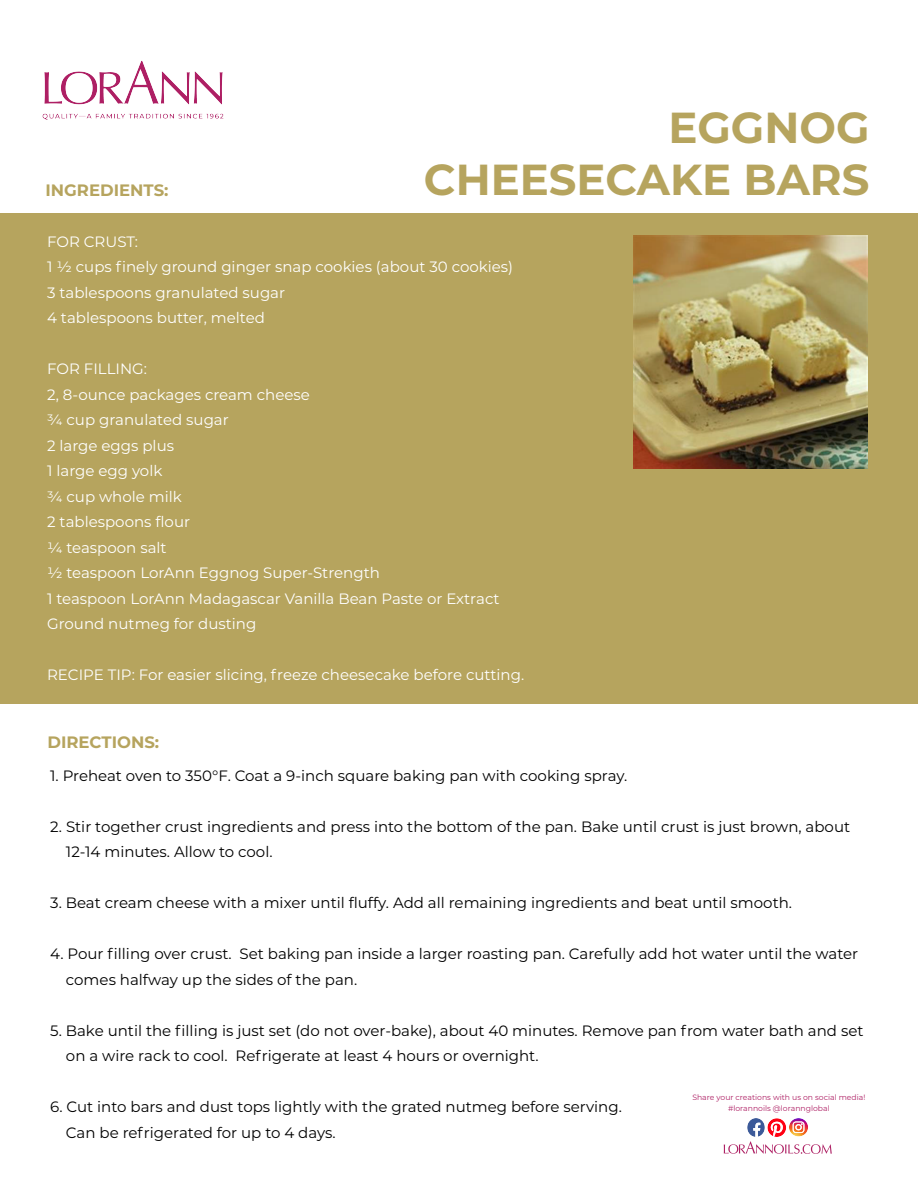
<style>
.page{position:relative;width:918px;height:1188px;background:#fff}
.page>*{position:absolute;margin:0;border:0;box-sizing:border-box;transform-origin:0 0}
.t1{font:700 43.35px/52.1px "Montserrat";color:#b6a45e;text-align:right}
.t2{font:700 16.5px "Montserrat";color:#b6a45e}
.t3{font:15px/25.5px "Montserrat";color:#000}
.t4{font:15px/25.5px "Montserrat";color:#fff}
.t5{font:7.65px/10.8px "Montserrat";color:#ae1f64;text-align:center}
</style>
<div class="page">
<div style="left:0;top:213px;width:918px;height:491px;background:#b6a45e"></div>
<img style="left:723px;top:1141px;width:109px;height:13px">
<img style="left:747px;top:1118px;width:39px;height:19px">
<img style="left:789px;top:1118px;width:19px;height:19px">
<img style="left:42px;top:60px;width:182px;height:60px">
<img style="left:634px;top:235px;width:233px;height:234px">
<p class="t2" style="left:46px;top:178px;width:124px">INGREDIENTS:</p>
<h1 class="t1" style="left:424px;top:100px;width:447px">EGGNOG<br>CHEESECAKE BARS</h1>
<p class="t4" style="left:47px;top:228px;width:468px">FOR CRUST:<br>1 ½ cups finely ground ginger snap cookies (about 30 cookies)<br>3 tablespoons granulated sugar<br>4 tablespoons butter, melted</p>
<p class="t4" style="left:47px;top:356px;width:454px">FOR FILLING:<br>2, 8-ounce packages cream cheese<br>¾ cup granulated sugar<br>2 large eggs plus<br>1 large egg yolk<br>¾ cup whole milk<br>2 tablespoons flour<br>¼ teaspoon salt<br>½ teaspoon LorAnn Eggnog Super-Strength<br>1 teaspoon LorAnn Madagascar Vanilla Bean Paste or Extract<br>Ground nutmeg for dusting</p>
<p class="t4" style="left:47px;top:662px;width:479px">RECIPE TIP: For easier slicing, freeze cheesecake before cutting.</p>
<p class="t2" style="left:47px;top:730px;width:113px">DIRECTIONS:</p>
<p class="t3" style="left:50px;top:762px;width:579px">1. Preheat oven to 350°F. Coat a 9-inch square baking pan with cooking spray.</p>
<p class="t3" style="left:66px;top:813px;width:786px;text-indent:-16px">2. Stir together crust ingredients and press into the bottom of the pan. Bake until crust is just brown, about<br>12-14 minutes. Allow to cool.</p>
<p class="t3" style="left:50px;top:889px;width:743px">3. Beat cream cheese with a mixer until fluffy. Add all remaining ingredients and beat until smooth.</p>
<p class="t3" style="left:66px;top:940px;width:794px;text-indent:-16px">4. Pour filling over crust. Set baking pan inside a larger roasting pan. Carefully add hot water until the water comes halfway up the sides of the pan.</p>
<p class="t3" style="left:66px;top:1017px;width:799px;text-indent:-16px">5. Bake until the filling is just set (do not over-bake), about 40 minutes. Remove pan from water bath and set on a wire rack to cool. Refrigerate at least 4 hours or overnight.</p>
<p class="t3" style="left:66px;top:1093px;width:557px;text-indent:-16px">6. Cut into bars and dust tops lightly with the grated nutmeg before serving.<br>Can be refrigerated for up to 4 days.</p>
<p class="t5" style="left:692px;top:1092px;width:175px">Share your creations with us on social media! #lorannoils @lorannglobal</p>
</div>
